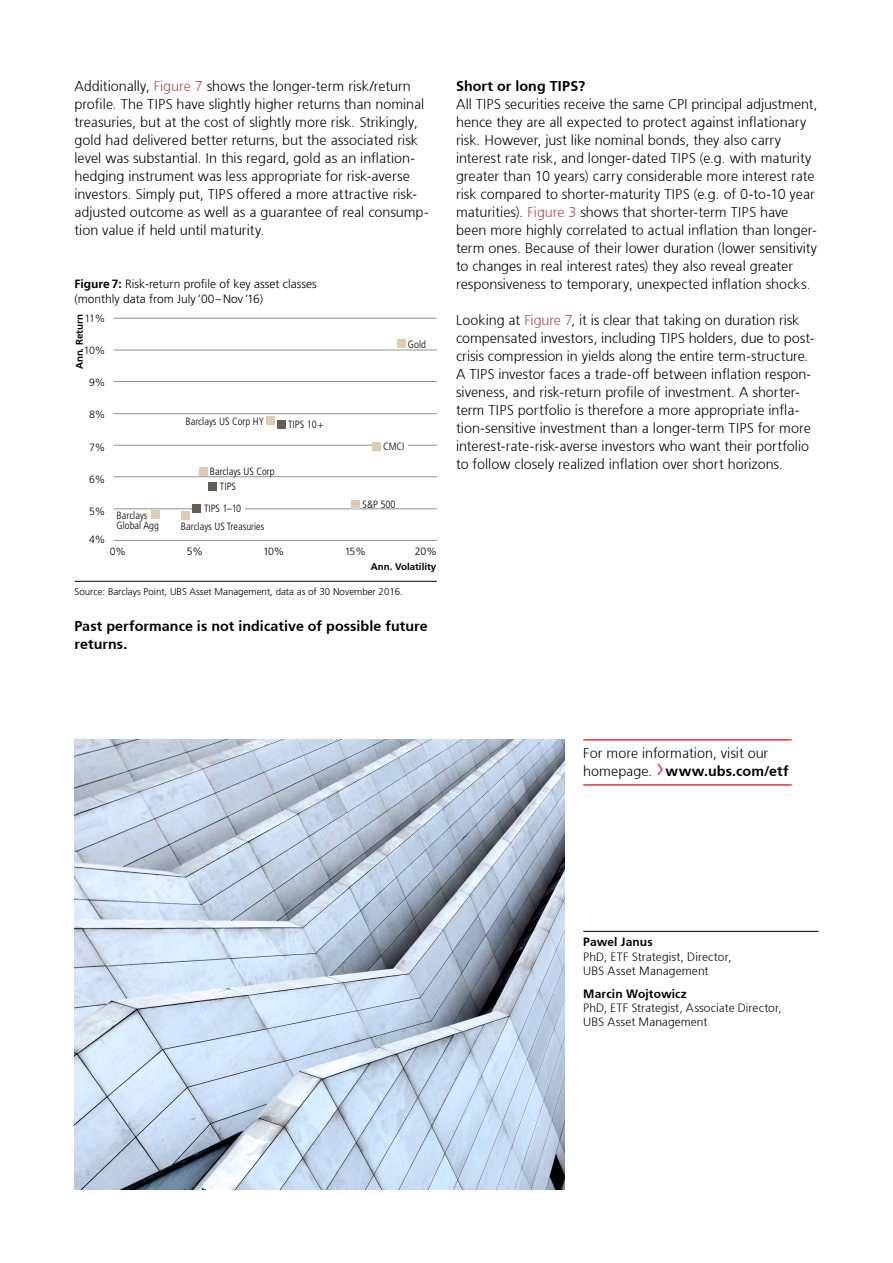
<style>
.page{position:relative;width:893px;height:1263px;background:#fff}
.page>*{position:absolute;margin:0;border:0;box-sizing:border-box;transform-origin:0 0}
.t1{font:300 14.25px/18px "Frutiger 45";color:#000}
.t2{font:300 14.25px/18px "Frutiger 45";letter-spacing:.005em;color:#000}
.t3{font:300 12px/14.2px "Frutiger 45";color:#000}
.t4{font:300 12px "Frutiger 45";letter-spacing:.01em;color:#000}
.t5{font:10.5px/10.5px "Frutiger 47 Light CN";color:#000}
.t6{font:300 10.5px "Frutiger 45";letter-spacing:-.08em;color:#000}
.t7{font:300 9.75px "Frutiger 45";color:#000}
.t8{font:300 9.75px "Frutiger 45";color:#000}
.s1{color:#aa4f49}
.s2{font-style:inherit}
.s3{font-size:27px;color:#e5323d}
</style>
<div class="page">
<hr style="left:583px;top:931px;width:236px;height:1px;background:#000">
<hr style="left:583px;top:739px;width:209px;height:2px;background:#e5323d">
<hr style="left:583px;top:784px;width:209px;height:2px;background:#e5323d">
<hr style="left:114px;top:509px;width:323px;height:1px;background:#949290">
<hr style="left:114px;top:476px;width:323px;height:1px;background:#949290">
<hr style="left:114px;top:445px;width:323px;height:1px;background:#949290">
<hr style="left:114px;top:413px;width:323px;height:1px;background:#949290">
<hr style="left:114px;top:381px;width:323px;height:1px;background:#949290">
<hr style="left:114px;top:350px;width:323px;height:1px;background:#949290">
<div style="left:372px;top:442px;width:36px;height:9px;background:#fff"></div>
<div style="left:193px;top:504px;width:52px;height:8px;background:#fff"></div>
<div style="left:182px;top:511px;width:8px;height:8px;background:#dfcbb1"></div>
<div style="left:151px;top:510px;width:9px;height:9px;background:#dfcbb1"></div>
<div style="left:199px;top:468px;width:8px;height:8px;background:#dfcbb1"></div>
<div style="left:266px;top:416px;width:9px;height:9px;background:#dfcbb1"></div>
<hr style="left:113px;top:318px;width:324px;height:1px;background:#949290">
<hr style="left:75px;top:581px;width:362px;height:1px;background:#000">
<hr style="left:114px;top:540px;width:323px;height:1px;background:#949290">
<div style="left:277px;top:420px;width:9px;height:8px;background:#655c53"></div>
<div style="left:372px;top:442px;width:8px;height:9px;background:#dfcbb1"></div>
<div style="left:209px;top:482px;width:8px;height:8px;background:#655c53"></div>
<div style="left:193px;top:504px;width:8px;height:8px;background:#655c53"></div>
<div style="left:397px;top:339px;width:8px;height:9px;background:#dfcbb1"></div>
<div style="left:351px;top:500px;width:9px;height:8px;background:#dfcbb1"></div>
<img style="left:74px;top:739px;width:490px;height:450px">
<p class="t1" style="left:74px;top:77px;width:356px">Additionally, <span class="s1">Figure 7</span> shows the longer-term risk/return profile. The TIPS have slightly higher returns than nominal treasuries, but at the cost of slightly more risk. Strikingly, gold had delivered better returns, but the associated risk level was substantial. In this regard, gold as an inflation&shy;hedging instrument was less appropriate for risk-averse investors. Simply put, TIPS offered a more attractive risk&shy;adjusted outcome as well as a guarantee of real consump&shy;tion value if held until maturity.</p>
<p class="t2" style="left:456px;top:77px;width:131px">Short or long TIPS?</p>
<p class="t1" style="left:456px;top:95px;width:363px">All TIPS securities receive the same CPI principal adjustment, hence they are all expected to protect against inflationary risk. However, just like nominal bonds, they also carry interest rate risk, and longer-dated TIPS (e.g. with maturity greater than 10 years) carry considerable more interest rate risk compared to shorter-maturity TIPS (e.g. of 0-to-10 year maturities). <span class="s1">Figure 3</span> shows that shorter-term TIPS have been more highly correlated to actual inflation than longer&shy;term ones. Because of their lower duration (lower sensitivity to changes in real interest rates) they also reveal greater responsiveness to temporary, unexpected inflation shocks.</p>
<p class="t1" style="left:456px;top:311px;width:360px">Looking at <span class="s1">Figure 7</span>, it is clear that taking on duration risk compensated investors, including TIPS holders, due to post&shy;crisis compression in yields along the entire term-structure.<br>A TIPS investor faces a trade-off between inflation respon&shy;siveness, and risk-return profile of investment. A shorter&shy;term TIPS portfolio is therefore a more appropriate infla&shy;tion-sensitive investment than a longer-term TIPS for more interest-rate-risk-averse investors who want their portfolio to follow closely realized inflation over short horizons.</p>
<p class="t3" style="left:75px;top:277px;width:244px;line-height:15px"><span class="s2">Figure 7:</span> Risk-return profile of key asset classes (monthly data from July ’00 –Nov ’16)</p>
<p class="t6" style="left:84px;top:312px;width:22px">11%</p>
<p class="t6" style="left:84px;top:344px;width:23px">10%</p>
<p class="t6" style="left:89px;top:376px;width:18px">9%</p>
<p class="t6" style="left:89px;top:409px;width:18px">8%</p>
<p class="t6" style="left:89px;top:441px;width:18px">7%</p>
<p class="t8" style="left:73px;top:369px;width:57px;rotate:-90deg">Ann. Return</p>
<p class="t5" style="left:408px;top:339px;width:20px">Gold</p>
<p class="t5" style="left:185px;top:416px;width:80px">Barclays US Corp HY</p>
<p class="t5" style="left:288px;top:419px;width:37px">TIPS 10+</p>
<p class="t5" style="left:383px;top:441px;width:23px">CMCI</p>
<p class="t5" style="left:210px;top:467px;width:66px">Barclays US Corp</p>
<p class="t6" style="left:89px;top:473px;width:18px">6%</p>
<p class="t5" style="left:220px;top:481px;width:18px">TIPS</p>
<p class="t6" style="left:89px;top:505px;width:18px">5%</p>
<p class="t6" style="left:89px;top:533px;width:18px">4%</p>
<p class="t5" style="left:117px;top:510px;width:44px">Barclays<br>Global Agg</p>
<p class="t5" style="left:204px;top:503px;width:39px">TIPS 1–10</p>
<p class="t5" style="left:181px;top:521px;width:85px">Barclays US Treasuries</p>
<p class="t6" style="left:110px;top:546px;width:18px">0%</p>
<p class="t6" style="left:187px;top:546px;width:18px">5%</p>
<p class="t6" style="left:263px;top:546px;width:23px">10%</p>
<p class="t5" style="left:363px;top:499px;width:34px">S&amp;P 500</p>
<p class="t6" style="left:345px;top:546px;width:23px">15%</p>
<p class="t6" style="left:415px;top:546px;width:24px">20%</p>
<p class="t8" style="left:371px;top:561px;width:67px">Ann. Volatility</p>
<p class="t7" style="left:75px;top:586px;width:330px">Source: Barclays Point, UBS Asset Management, data as of 30 November 2016.</p>
<p class="t2" style="left:74px;top:617px;width:355px">Past performance is not indicative of possible future returns.</p>
<p class="t1" style="left:583px;top:744px;width:207px">For more information, visit our homepage. <span class="s3">›</span><span class="s2">www.ubs.com/etf</span></p>
<p class="t4" style="left:583px;top:935px;width:71px">Pawel Janus</p>
<p class="t3" style="left:583px;top:949px;width:150px">PhD, ETF Strategist, Director,<br>UBS Asset Management</p>
<p class="t4" style="left:583px;top:986px;width:105px">Marcin Wojtowicz</p>
<p class="t3" style="left:583px;top:1000px;width:200px">PhD, ETF Strategist, Associate Director,<br>UBS Asset Management</p>
</div>
